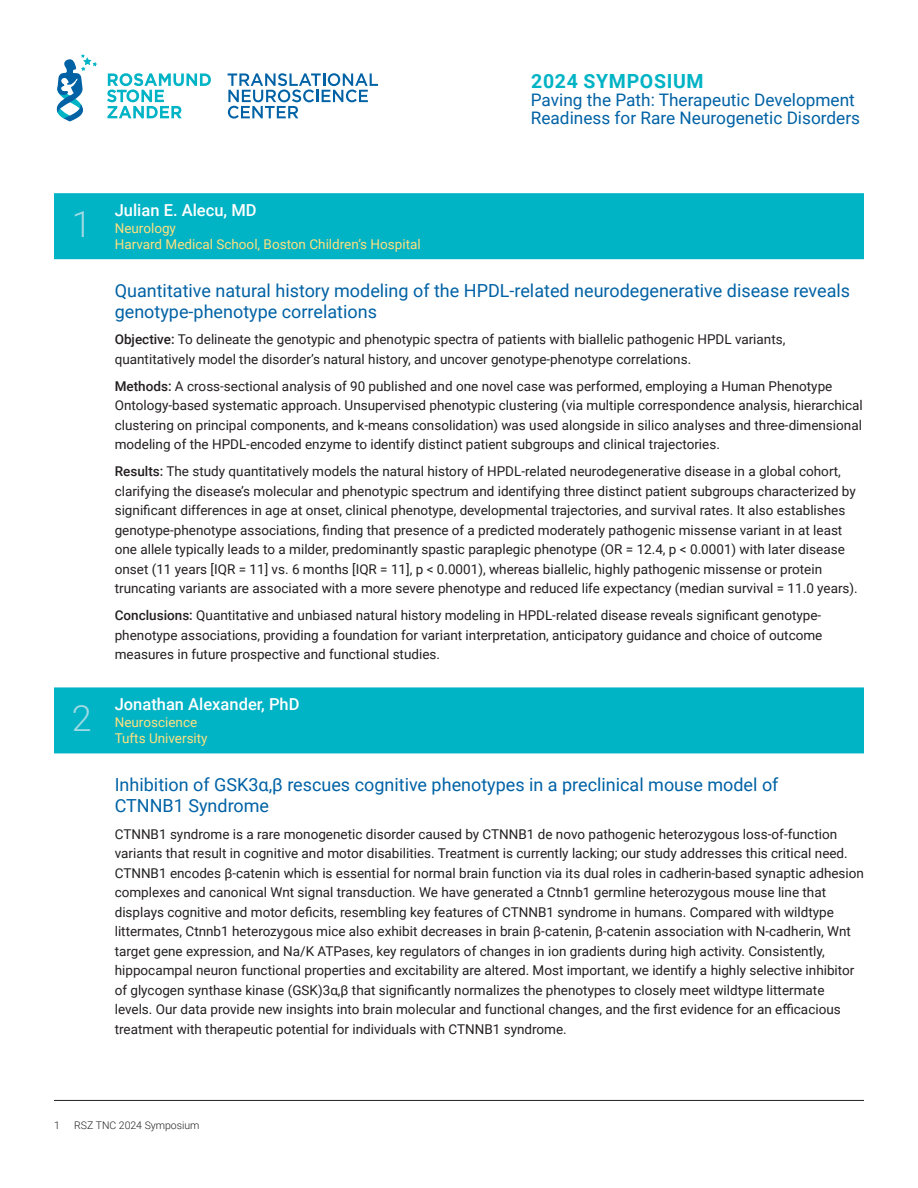
<style>
.page{position:relative;width:918px;height:1188px;background:#fff}
.page>*{position:absolute;margin:0;border:0;box-sizing:border-box;transform-origin:0 0}
.ALT_NAME{font:300 36px "Roboto";color:#a0dae4}
.ALT_Affiliation{font:700 19.5px "Roboto";letter-spacing:.035em;color:#00b3c5}
.ALT_Headline{font:18px/21px "Roboto";color:#0062a5}
.COVER_Title{font:17.25px/18px "Roboto";color:#0062a5}
.ALT_NAME-2{font:500 16.5px "Roboto";color:#fff}
.ALT_Body{font:13.5px/19.5px "Roboto";color:#231f20}
.ALT_Affiliation-2{font:13.5px "Roboto";color:#ffe07f}
.t1{font:300 10.5px "Roboto";color:#231f20}
.s1{font-weight:500}
</style>
<div class="page">
<hr style="left:54px;top:1100px;width:810px;height:1px;background:#231f20">
<div style="left:54px;top:193px;width:810px;height:66px;background:#00b3c5"></div>
<div style="left:54px;top:687px;width:810px;height:66px;background:#00b3c5"></div>
<svg style="left:107px;top:73px;width:104px;height:45px"></svg>
<svg style="left:228px;top:73px;width:150px;height:46px"></svg>
<svg style="left:56px;top:54px;width:41px;height:67px"></svg>
<p class="ALT_NAME" style="left:72px;top:199px;width:21px">1</p>
<p class="ALT_Affiliation" style="left:531px;top:67px;width:174px">2024 SYMPOSIUM</p>
<p class="COVER_Title" style="left:531px;top:90px;width:331px">Paving the Path: Therapeutic Development<br>Readiness for Rare Neurogenetic Disorders</p>
<p class="ALT_NAME-2" style="left:115px;top:199px;width:143px">Julian E. Alecu, MD</p>
<p class="ALT_Affiliation-2" style="left:115px;top:218px;width:63px">Neurology</p>
<p class="ALT_Affiliation-2" style="left:115px;top:235px;width:308px">Harvard Medical School, Boston Children’s Hospital</p>
<p class="ALT_Headline" style="left:115px;top:279px;width:737px">Quantitative natural history modeling of the HPDL-related neurodegenerative disease reveals genotype-phenotype correlations</p>
<p class="ALT_Body" style="left:115px;top:329px;width:672px"><span class="s1">Objective:</span> To delineate the genotypic and phenotypic spectra of patients with biallelic pathogenic HPDL variants, quantitatively model the disorder’s natural history, and uncover genotype-phenotype correlations.</p>
<p class="ALT_Body" style="left:115px;top:376px;width:750px"><span class="s1">Methods:</span> A cross-sectional analysis of 90 published and one novel case was performed, employing a Human Phenotype Ontology-based systematic approach. Unsupervised phenotypic clustering (via multiple correspondence analysis, hierarchical clustering on principal components, and k-means consolidation) was used alongside in silico analyses and three-dimensional modeling of the HPDL-encoded enzyme to identify distinct patient subgroups and clinical trajectories.</p>
<p class="ALT_Body" style="left:115px;top:461px;width:745px"><span class="s1">Results:</span> The study quantitatively models the natural history of HPDL-related neurodegenerative disease in a global cohort, clarifying the disease’s molecular and phenotypic spectrum and identifying three distinct patient subgroups characterized by significant differences in age at onset, clinical phenotype, developmental trajectories, and survival rates. It also establishes genotype-phenotype associations, finding that presence of a predicted moderately pathogenic missense variant in at least one allele typically leads to a milder, predominantly spastic paraplegic phenotype (OR = 12.4, p &lt; 0.0001) with later disease onset (11 years [IQR = 11] vs. 6 months [IQR = 11], p &lt; 0.0001), whereas biallelic, highly pathogenic missense or protein truncating variants are associated with a more severe phenotype and reduced life expectancy (median survival = 11.0 years).</p>
<p class="ALT_Body" style="left:115px;top:605px;width:709px;text-align:justify"><span class="s1">Conclusions:</span> Quantitative and unbiased natural history modeling in HPDL-related disease reveals significant genotype&shy;phenotype associations, providing a foundation for variant interpretation, anticipatory guidance and choice of outcome measures in future prospective and functional studies.</p>
<p class="ALT_NAME" style="left:72px;top:693px;width:21px">2</p>
<p class="ALT_NAME-2" style="left:115px;top:693px;width:186px">Jonathan Alexander, PhD</p>
<p class="ALT_Affiliation-2" style="left:115px;top:712px;width:84px">Neuroscience</p>
<p class="ALT_Affiliation-2" style="left:115px;top:729px;width:94px">Tufts University</p>
<p class="ALT_Headline" style="left:115px;top:774px;width:665px">Inhibition of GSK3α,β rescues cognitive phenotypes in a preclinical mouse model of<br>CTNNB1 Syndrome</p>
<p class="ALT_Body" style="left:115px;top:823px;width:751px">CTNNB1 syndrome is a rare monogenetic disorder caused by CTNNB1 de novo pathogenic heterozygous loss-of-function variants that result in cognitive and motor disabilities. Treatment is currently lacking; our study addresses this critical need.<br>CTNNB1 encodes β-catenin which is essential for normal brain function via its dual roles in cadherin-based synaptic adhesion complexes and canonical Wnt signal transduction. We have generated a Ctnnb1 germline heterozygous mouse line that displays cognitive and motor deficits, resembling key features of CTNNB1 syndrome in humans. Compared with wildtype littermates, Ctnnb1 heterozygous mice also exhibit decreases in brain β-catenin, β-catenin association with N-cadherin, Wnt target gene expression, and Na/K ATPases, key regulators of changes in ion gradients during high activity. Consistently, hippocampal neuron functional properties and excitability are altered. Most important, we identify a highly selective inhibitor of glycogen synthase kinase (GSK)3α,β that significantly normalizes the phenotypes to closely meet wildtype littermate levels. Our data provide new insights into brain molecular and functional changes, and the first evidence for an efficacious treatment with therapeutic potential for individuals with CTNNB1 syndrome.</p>
<p class="t1" style="left:54px;top:1118px;width:7px">1</p>
<p class="t1" style="left:74px;top:1118px;width:127px">RSZ TNC 2024 Symposium</p>
</div>
